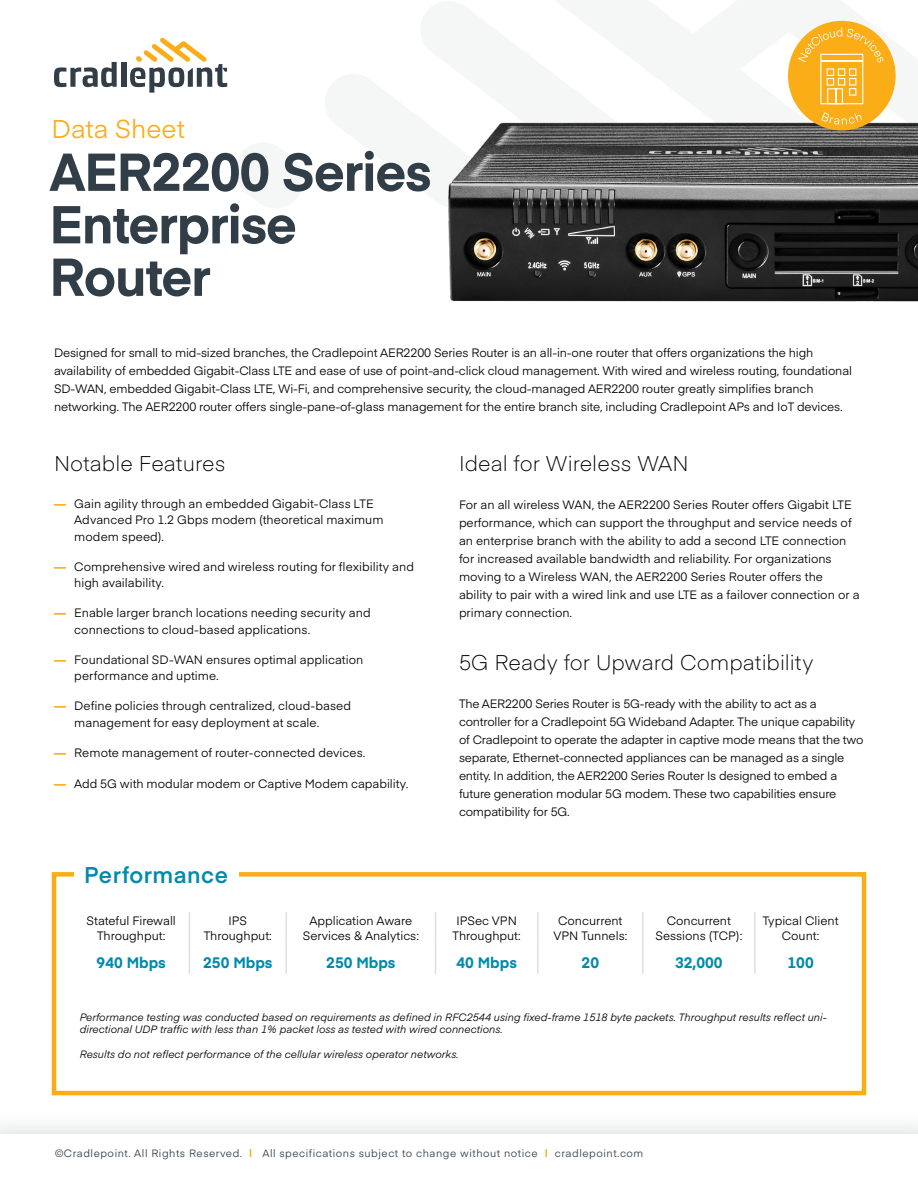
<style>
.page{position:relative;width:918px;height:1188px;background:#fff}
.page>*{position:absolute;margin:0;border:0;box-sizing:border-box;transform-origin:0 0}
.t1{font:700 52.5px/52.5px "Eina 01";letter-spacing:-.02em;color:#313e48}
.t2{font:25.5px "Eina 01";color:#fbad18}
.t3{font:600 22.5px "Eina 01";letter-spacing:.02em;color:#008aac}
.t4{font:300 21px "Eina 01";color:#000}
.t5{font:700 15px "Eina 01";color:#008aac}
.t6{font:12px/18px "Eina 01";letter-spacing:-.01em;color:#000}
.t7{font:italic 10.5px/12px "Eina 01";color:#000}
.t8{font:10.5px "Eina 01";letter-spacing:.05em;color:#313e48}
.s1{font-weight:700;color:#fbad18}
</style>
<div class="page">
<div style="left:0;top:1109px;width:918px;height:79px;background:#313e48;opacity:.22"></div>
<div style="left:0;top:1134px;width:918px;height:54px;background:#fff"></div>
<div style="left:52px;top:872px;width:814px;height:223px;border:4px solid #fbad18"></div>
<div style="left:74px;top:858px;width:165px;height:33px;background:#fff"></div>
<hr style="left:189px;top:912px;width:1px;height:31px;background:#dfdfe0">
<hr style="left:285px;top:912px;width:2px;height:31px;background:#dfdfe0">
<hr style="left:435px;top:912px;width:1px;height:31px;background:#dfdfe0">
<hr style="left:537px;top:912px;width:2px;height:31px;background:#dfdfe0">
<hr style="left:642px;top:912px;width:2px;height:31px;background:#dfdfe0">
<hr style="left:189px;top:943px;width:1px;height:31px;background:#dfdfe0">
<hr style="left:285px;top:943px;width:2px;height:31px;background:#dfdfe0">
<hr style="left:435px;top:943px;width:1px;height:31px;background:#dfdfe0">
<hr style="left:537px;top:943px;width:2px;height:31px;background:#dfdfe0">
<hr style="left:642px;top:943px;width:2px;height:31px;background:#dfdfe0">
<hr style="left:754px;top:912px;width:2px;height:31px;background:#dfdfe0">
<hr style="left:754px;top:943px;width:2px;height:31px;background:#dfdfe0">
<svg style="left:54px;top:62px;width:63px;height:25px"></svg>
<div style="left:121px;top:62px;width:5px;height:25px;background:#313e48"></div>
<svg style="left:130px;top:38px;width:97px;height:55px"></svg>
<img style="left:448px;top:104px;width:470px;height:198px">
<div style="left:788px;top:21px;width:108px;height:109px;background:#fbad18;border-radius:50%"></div>
<svg style="left:821px;top:112px;width:41px;height:13px"></svg>
<svg style="left:798px;top:28px;width:86px;height:76px"></svg>
<hr style="left:821px;top:61px;width:42px;height:1px;background:#fff">
<h2 class="t2" style="left:52px;top:110px;width:135px">Data Sheet</h2>
<h1 class="t1" style="left:50px;top:143px;width:383px">AER2200 Series<br>Enterprise<br>Router</h1>
<p class="t6" style="left:54px;top:342px;width:800px">Designed for small to mid-sized branches, the Cradlepoint AER2200 Series Router is an all-in-one router that offers organizations the high availability of embedded Gigabit-Class LTE and ease of use of point-and-click cloud management. With wired and wireless routing, foundational SD-WAN, embedded Gigabit-Class LTE, Wi-Fi, and comprehensive security, the cloud-managed AER2200 router greatly simplifies branch networking. The AER2200 router offers single-pane-of-glass management for the entire branch site, including Cradlepoint APs and IoT devices.</p>
<h3 class="t4" style="left:54px;top:448px;width:173px">Notable Features</h3>
<p class="t6" style="left:74px;top:495px;width:311px;line-height:16.5px;text-indent:-20px"><span class="s1">—</span> Gain agility through an embedded Gigabit-Class LTE<br>Advanced Pro 1.2 Gbps modem (theoretical maximum modem speed).</p>
<p class="t6" style="left:74px;top:558px;width:341px;line-height:16.5px;text-indent:-20px"><span class="s1">—</span> Comprehensive wired and wireless routing for flexibility and high availability.</p>
<p class="t6" style="left:74px;top:604px;width:298px;line-height:16.5px;text-indent:-20px"><span class="s1">—</span> Enable larger branch locations needing security and connections to cloud-based applications.</p>
<p class="t6" style="left:74px;top:651px;width:291px;line-height:16.5px;text-indent:-20px"><span class="s1">—</span> Foundational SD-WAN ensures optimal application performance and uptime.</p>
<p class="t6" style="left:74px;top:697px;width:278px;line-height:16.5px;text-indent:-20px"><span class="s1">—</span> Define policies through centralized, cloud-based management for easy deployment at scale.</p>
<p class="t6" style="left:54px;top:743px;width:313px"><span class="s1">—</span> Remote management of router-connected devices.</p>
<p class="t6" style="left:54px;top:774px;width:356px"><span class="s1">—</span> Add 5G with modular modem or Captive Modem capability.</p>
<h3 class="t3" style="left:84px;top:858px;width:145px">Performance</h3>
<h3 class="t4" style="left:459px;top:448px;width:231px">Ideal for Wireless WAN</h3>
<p class="t6" style="left:459px;top:495px;width:402px">For an all wireless WAN, the AER2200 Series Router offers Gigabit LTE performance, which can support the throughput and service needs of an enterprise branch with the ability to add a second LTE connection for increased available bandwidth and reliability. For organizations moving to a Wireless WAN, the AER2200 Series Router offers the ability to pair with a wired link and use LTE as a failover connection or a primary connection.</p>
<h3 class="t4" style="left:459px;top:646px;width:356px">5G Ready for Upward Compatibility</h3>
<p class="t6" style="left:459px;top:694px;width:406px">The AER2200 Series Router is 5G-ready with the ability to act as a controller for a Cradlepoint 5G Wideband Adapter. The unique capability of Cradlepoint to operate the adapter in captive mode means that the two separate, Ethernet-connected appliances can be managed as a single entity. In addition, the AER2200 Series Router Is designed to embed a future generation modular 5G modem. These two capabilities ensure compatibility for 5G.</p>
<p class="t6" style="left:87px;top:912px;width:91px;line-height:15px;text-align:center">Stateful Firewall<br>Throughput:</p>
<p class="t6" style="left:204px;top:912px;width:70px;line-height:15px;text-align:center">IPS<br>Throughput:</p>
<p class="t6" style="left:303px;top:912px;width:118px;line-height:15px;text-align:center">Application Aware<br>Services &amp; Analytics:</p>
<p class="t6" style="left:453px;top:912px;width:70px;line-height:15px;text-align:center">IPSec VPN<br>Throughput:</p>
<p class="t6" style="left:553px;top:912px;width:76px;line-height:15px;text-align:center">Concurrent<br>VPN Tunnels:</p>
<p class="t6" style="left:656px;top:912px;width:88px;line-height:15px;text-align:center">Concurrent<br>Sessions (TCP):</p>
<p class="t6" style="left:763px;top:912px;width:77px;line-height:15px;text-align:center">Typical Client<br>Count:</p>
<p class="t5" style="left:97px;top:951px;width:71px">940 Mbps</p>
<p class="t5" style="left:203px;top:951px;width:71px">250 Mbps</p>
<p class="t5" style="left:326px;top:951px;width:71px">250 Mbps</p>
<p class="t5" style="left:456px;top:951px;width:62px">40 Mbps</p>
<p class="t5" style="left:582px;top:951px;width:19px">20</p>
<p class="t5" style="left:675px;top:951px;width:49px">32,000</p>
<p class="t5" style="left:788px;top:951px;width:28px">100</p>
<p class="t7" style="left:80px;top:1010px;width:749px">Performance testing was conducted based on requirements as defined in RFC2544 using fixed-frame 1518 byte packets. Throughput results reflect uni&shy;directional UDP traffic with less than 1% packet loss as tested with wired connections.</p>
<p class="t7" style="left:80px;top:1048px;width:381px">Results do not reflect performance of the cellular wireless operator networks.</p>
<p class="t8" style="left:55px;top:1146px;width:590px">©Cradlepoint. All Rights Reserved. <span class="s1">|</span> All specifications subject to change without notice <span class="s1">|</span> cradlepoint.com</p>
</div>
